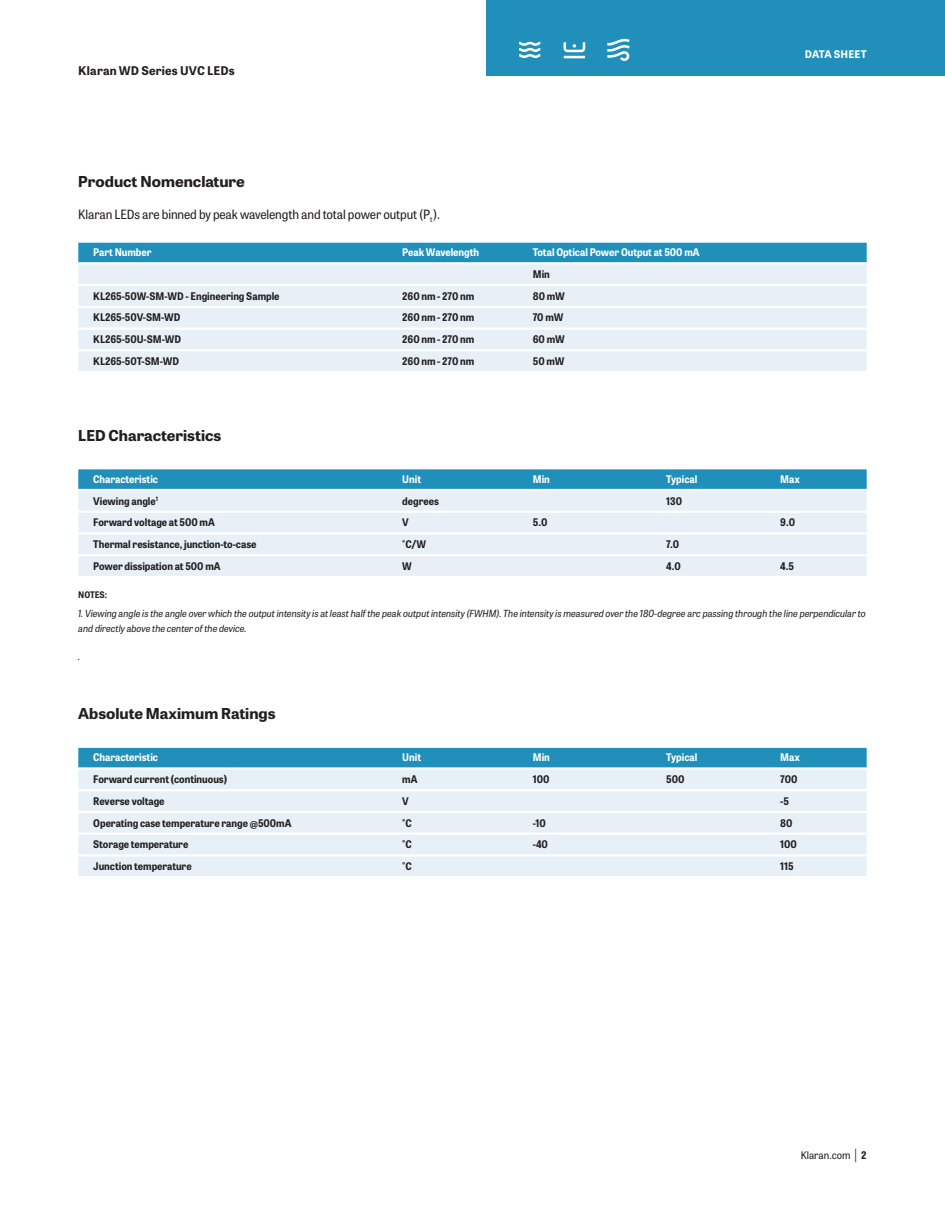
<style>
.page{position:relative;width:945px;height:1215px;background:#fff}
.page>*{position:absolute;margin:0;border:0;box-sizing:border-box;transform-origin:0 0}
.DS__subhead__chart{font:700 15px "Tablet Gothic Wide";color:#231f20}
.DS__notes{font:700 15px "Tablet Gothic Wide";color:#231f20}
.DS__body{font:12.75px "Tablet Gothic Narrow";letter-spacing:-.01em;color:#231f20}
.t1{font:700 12px "Tablet Gothic";letter-spacing:.01em;color:#231f20}
.DS__chart_text{font:700 10.5px "Tablet Gothic Narrow";letter-spacing:-.005em;color:#231f20}
.DS__chart_text-2{font:700 10.5px "Tablet Gothic Narrow";letter-spacing:-.005em;color:#fff}
.t2{font:10.5px "Tablet Gothic Narrow";color:#231f20}
.t3{font:700 10.5px "Tablet Gothic";letter-spacing:.01em;color:#fff}
.DS__notes-2{font:italic 9.75px/15px "Tablet Gothic Narrow";letter-spacing:-.005em;color:#231f20}
.DS__notes_header{font:700 9px "Tablet Gothic Narrow";letter-spacing:-.005em;color:#231f20}
.s1{font-weight:300;font-size:13.5px}
.s2{font-weight:700}
</style>
<div class="page">
<div style="left:486px;top:0;width:459px;height:75px;background:#2090bb"></div>
<svg style="left:519px;top:42px;width:21px;height:16px"></svg>
<svg style="left:564px;top:42px;width:21px;height:16px"></svg>
<svg style="left:607px;top:39px;width:23px;height:22px"></svg>
<div style="left:78px;top:469px;width:789px;height:20px;background:#2090bb"></div>
<div style="left:78px;top:491px;width:789px;height:20px;background:#e7f0f6"></div>
<div style="left:78px;top:513px;width:789px;height:19px;background:#e7f0f6"></div>
<div style="left:78px;top:535px;width:789px;height:19px;background:#e7f0f6"></div>
<div style="left:78px;top:556px;width:789px;height:20px;background:#e7f0f6"></div>
<div style="left:78px;top:748px;width:789px;height:19px;background:#2090bb"></div>
<div style="left:78px;top:770px;width:789px;height:19px;background:#e7f0f6"></div>
<div style="left:78px;top:791px;width:789px;height:20px;background:#e7f0f6"></div>
<div style="left:78px;top:813px;width:789px;height:20px;background:#e7f0f6"></div>
<div style="left:78px;top:835px;width:789px;height:19px;background:#e7f0f6"></div>
<div style="left:78px;top:857px;width:789px;height:19px;background:#e7f0f6"></div>
<div style="left:78px;top:243px;width:789px;height:19px;background:#2090bb"></div>
<div style="left:78px;top:264px;width:789px;height:20px;background:#e7f0f6"></div>
<div style="left:78px;top:286px;width:789px;height:20px;background:#e7f0f6"></div>
<div style="left:78px;top:308px;width:789px;height:19px;background:#e7f0f6"></div>
<div style="left:78px;top:330px;width:789px;height:19px;background:#e7f0f6"></div>
<div style="left:78px;top:351px;width:789px;height:20px;background:#e7f0f6"></div>
<p class="t1" style="left:78px;top:62px;width:158px">Klaran WD Series UVC LEDs</p>
<p class="DS__subhead__chart" style="left:78px;top:170px;width:168px">Product Nomenclature</p>
<p class="DS__body" style="left:78px;top:206px;width:363px">Klaran LEDs are binned by peak wavelength and total power output (P<sub>t</sub>).</p>
<p class="DS__chart_text-2" style="left:93px;top:245px;width:60px">Part Number</p>
<p class="DS__chart_text-2" style="left:402px;top:245px;width:78px">Peak Wavelength</p>
<p class="DS__chart_text-2" style="left:533px;top:245px;width:168px">Total Optical Power Output at 500 mA</p>
<p class="DS__chart_text" style="left:533px;top:267px;width:19px">Min</p>
<p class="DS__chart_text" style="left:93px;top:289px;width:188px">KL265-50W-SM-WD - Engineering Sample</p>
<p class="DS__chart_text" style="left:402px;top:289px;width:73px">260 nm - 270 nm</p>
<p class="DS__chart_text" style="left:533px;top:289px;width:34px">80 mW</p>
<p class="DS__chart_text" style="left:93px;top:310px;width:89px">KL265-50V-SM-WD</p>
<p class="DS__chart_text" style="left:402px;top:310px;width:73px">260 nm - 270 nm</p>
<p class="DS__chart_text" style="left:533px;top:310px;width:32px">70 mW</p>
<p class="DS__chart_text" style="left:93px;top:332px;width:89px">KL265-50U-SM-WD</p>
<p class="DS__chart_text" style="left:402px;top:332px;width:73px">260 nm - 270 nm</p>
<p class="DS__chart_text" style="left:533px;top:332px;width:34px">60 mW</p>
<p class="DS__chart_text" style="left:93px;top:354px;width:87px">KL265-50T-SM-WD</p>
<p class="DS__chart_text" style="left:402px;top:354px;width:73px">260 nm - 270 nm</p>
<p class="DS__chart_text" style="left:533px;top:354px;width:33px">50 mW</p>
<p class="t3" style="left:805px;top:46px;width:63px">DATA SHEET</p>
<p class="DS__notes" style="left:78px;top:424px;width:145px">LED Characteristics</p>
<p class="DS__chart_text-2" style="left:93px;top:472px;width:66px">Characteristic</p>
<p class="DS__chart_text-2" style="left:402px;top:472px;width:20px">Unit</p>
<p class="DS__chart_text-2" style="left:533px;top:472px;width:19px">Min</p>
<p class="DS__chart_text-2" style="left:666px;top:472px;width:33px">Typical</p>
<p class="DS__chart_text-2" style="left:780px;top:472px;width:21px">Max</p>
<p class="DS__chart_text" style="left:93px;top:493px;width:66px">Viewing angle<sup>1</sup></p>
<p class="DS__chart_text" style="left:402px;top:493px;width:38px">degrees</p>
<p class="DS__chart_text" style="left:666px;top:493px;width:17px">130</p>
<p class="DS__chart_text" style="left:93px;top:515px;width:123px">Forward voltage at 500 mA</p>
<p class="DS__chart_text" style="left:402px;top:515px;width:8px">V</p>
<p class="DS__chart_text" style="left:533px;top:515px;width:16px">5.0</p>
<p class="DS__chart_text" style="left:780px;top:515px;width:16px">9.0</p>
<p class="DS__chart_text" style="left:93px;top:537px;width:165px">Thermal resistance, junction-to-case</p>
<p class="DS__chart_text" style="left:402px;top:537px;width:25px">°C/W</p>
<p class="DS__chart_text" style="left:666px;top:537px;width:14px">7.0</p>
<p class="DS__chart_text" style="left:93px;top:559px;width:129px">Power dissipation at 500 mA</p>
<p class="DS__chart_text" style="left:402px;top:559px;width:11px">W</p>
<p class="DS__chart_text" style="left:666px;top:559px;width:16px">4.0</p>
<p class="DS__chart_text" style="left:780px;top:559px;width:15px">4.5</p>
<p class="DS__notes_header" style="left:78px;top:589px;width:30px">NOTES:</p>
<p class="DS__notes-2" style="left:78px;top:605px;width:789px">1. Viewing angle is the angle over which the output intensity is at least half the peak output intensity (FWHM). The intensity is measured over the 180-degree arc passing through the line perpendicular to and directly above the center of the device.</p>
<p class="DS__notes-2" style="left:78px;top:648px;width:4px">.</p>
<p class="DS__subhead__chart" style="left:78px;top:703px;width:199px">Absolute Maximum Ratings</p>
<p class="DS__chart_text-2" style="left:93px;top:750px;width:66px">Characteristic</p>
<p class="DS__chart_text-2" style="left:402px;top:750px;width:20px">Unit</p>
<p class="DS__chart_text-2" style="left:533px;top:750px;width:19px">Min</p>
<p class="DS__chart_text-2" style="left:666px;top:750px;width:33px">Typical</p>
<p class="DS__chart_text-2" style="left:780px;top:750px;width:21px">Max</p>
<p class="DS__chart_text" style="left:93px;top:772px;width:135px">Forward current (continuous)</p>
<p class="DS__chart_text" style="left:402px;top:772px;width:17px">mA</p>
<p class="DS__chart_text" style="left:533px;top:772px;width:18px">100</p>
<p class="DS__chart_text" style="left:666px;top:772px;width:20px">500</p>
<p class="DS__chart_text" style="left:780px;top:772px;width:19px">700</p>
<p class="DS__chart_text" style="left:93px;top:794px;width:73px">Reverse voltage</p>
<p class="DS__chart_text" style="left:402px;top:794px;width:8px">V</p>
<p class="DS__chart_text" style="left:780px;top:794px;width:10px">-5</p>
<p class="DS__chart_text" style="left:93px;top:815px;width:200px">Operating case temperature range @500mA</p>
<p class="DS__chart_text" style="left:402px;top:815px;width:11px">°C</p>
<p class="DS__chart_text" style="left:533px;top:815px;width:15px">-10</p>
<p class="DS__chart_text" style="left:780px;top:815px;width:14px">80</p>
<p class="DS__chart_text" style="left:93px;top:837px;width:97px">Storage temperature</p>
<p class="DS__chart_text" style="left:402px;top:837px;width:11px">°C</p>
<p class="DS__chart_text" style="left:533px;top:837px;width:17px">-40</p>
<p class="DS__chart_text" style="left:780px;top:837px;width:18px">100</p>
<p class="DS__chart_text" style="left:93px;top:859px;width:100px">Junction temperature</p>
<p class="DS__chart_text" style="left:402px;top:859px;width:11px">°C</p>
<p class="DS__chart_text" style="left:780px;top:859px;width:15px">115</p>
<p class="t2" style="left:801px;top:1148px;width:67px">Klaran.com <span class="s1">|</span> <span class="s2">2</span></p>
</div>
